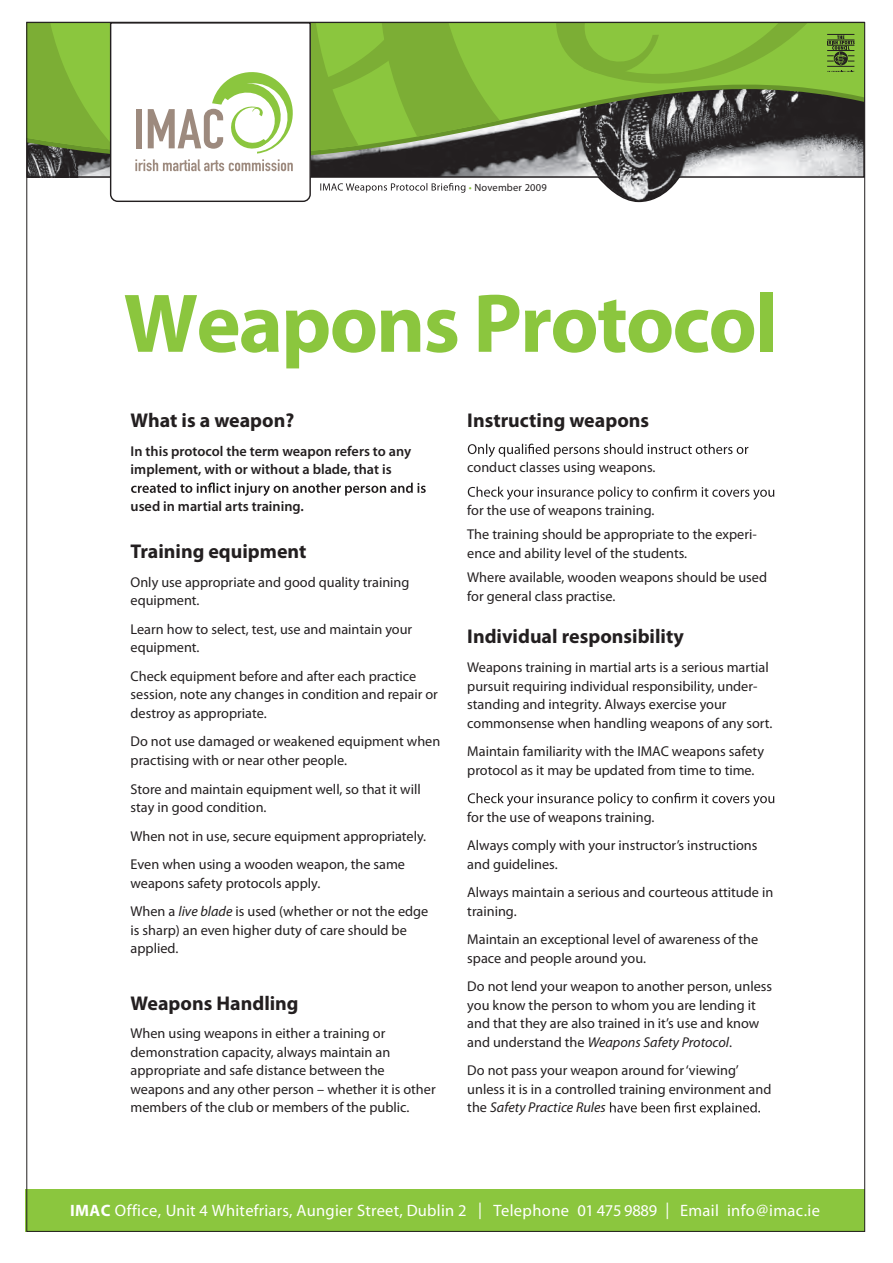
<style>
.page{position:relative;width:893px;height:1263px;background:#fff}
.page>*{position:absolute;margin:0;border:0;box-sizing:border-box;transform-origin:0 0}
.t1{font:700 84px "Myriad";letter-spacing:-.025em;color:#8bc63e}
.t2{font:700 19.95px "Myriad Pro";color:#231f20}
.t3{font:16.5px "Myriad";letter-spacing:.015em;color:#fff}
.t4{font:14.25px/18.5px "Myriad Pro";color:#231f20}
.t5{font:600 14.25px/18.5px "Myriad Pro";color:#231f20}
.t6{font:10.5px "Myriad Pro";letter-spacing:.02em;color:#231f20}
.s1{color:#8bc63e}
.s2{font-style:italic}
.s3{font-weight:700}
</style>
<div class="page">
<svg style="left:28px;top:173px;width:835px;height:30px"></svg>
<svg style="left:660px;top:89px;width:203px;height:84px;background:#686865"></svg>
<svg style="left:568px;top:89px;width:92px;height:84px;background:#585f4d"></svg>
<svg style="left:28px;top:24px;width:540px;height:149px;background:#769b43"></svg>
<svg style="left:131px;top:482px;width:295px;height:14px"></svg>
<svg style="left:468px;top:444px;width:280px;height:13px"></svg>
<svg style="left:468px;top:486px;width:306px;height:14px"></svg>
<svg style="left:468px;top:793px;width:306px;height:13px"></svg>
<svg style="left:610px;top:1102px;width:150px;height:13px"></svg>
<div style="left:26px;top:1189px;width:839px;height:42px;background:#8bc63e"></div>
<svg style="left:109px;top:21px;width:389px;height:182px"></svg>
<svg style="left:511px;top:23px;width:354px;height:66px;background:#85bc3b"></svg>
<p class="t6" style="left:469px;top:181px;width:80px"><span class="s1">•</span> November 2009</p>
<h1 class="t1" style="left:123px;top:280px;width:656px">Weapons Protocol</h1>
<h2 class="t2" style="left:131px;top:407px;width:165px">What is a weapon?</h2>
<p class="t5" style="left:131px;top:441px;width:282px">In this protocol the term weapon refers to any implement, with or without a blade, that is</p>
<p class="t5" style="left:131px;top:497px;width:175px">used in martial arts training.</p>
<h2 class="t2" style="left:131px;top:539px;width:177px">Training equipment</h2>
<p class="t4" style="left:131px;top:572px;width:280px">Only use appropriate and good quality training equipment.</p>
<p class="t4" style="left:131px;top:620px;width:283px">Learn how to select, test, use and maintain your equipment.</p>
<p class="t4" style="left:131px;top:667px;width:309px">Check equipment before and after each practice session, note any changes in condition and repair or destroy as appropriate.</p>
<p class="t4" style="left:131px;top:732px;width:311px">Do not use damaged or weakened equipment when practising with or near other people.</p>
<p class="t4" style="left:131px;top:779px;width:292px">Store and maintain equipment well, so that it will stay in good condition.</p>
<p class="t4" style="left:131px;top:821px;width:297px;line-height:28.5px">When not in use, secure equipment appropriately.<br>Even when using a wooden weapon, the same</p>
<p class="t4" style="left:131px;top:868px;width:299px;line-height:28.5px">weapons safety protocols apply.<br>When a <span class="s2">live blade</span> is used (whether or not the edge</p>
<p class="t4" style="left:131px;top:920px;width:278px">is sharp) an even higher duty of care should be applied.</p>
<h2 class="t2" style="left:131px;top:990px;width:170px">Weapons Handling</h2>
<p class="t4" style="left:131px;top:1024px;width:307px">When using weapons in either a training or demonstration capacity, always maintain an appropriate and safe distance between the weapons and any other person – whether it is other members of the club or members of the public.</p>
<h2 class="t2" style="left:467px;top:407px;width:183px">Instructing weapons</h2>
<p class="t4" style="left:467px;top:458px;width:190px">conduct classes using weapons.</p>
<p class="t4" style="left:467px;top:498px;width:291px;line-height:24.2px">for the use of weapons training.<br>The training should be appropriate to the experi-</p>
<p class="t4" style="left:467px;top:541px;width:301px;line-height:24.2px">ence and ability level of the students.<br>Where available, wooden weapons should be used</p>
<p class="t4" style="left:467px;top:586px;width:150px">for general class practise.</p>
<h2 class="t2" style="left:467px;top:624px;width:218px">Individual responsibility</h2>
<p class="t4" style="left:467px;top:658px;width:307px">Weapons training in martial arts is a serious martial pursuit requiring individual responsibility, under&shy;standing and integrity. Always exercise your commonsense when handling weapons of any sort.</p>
<p class="t4" style="left:467px;top:742px;width:298px">Maintain familiarity with the IMAC weapons safety protocol as it may be updated from time to time.</p>
<p class="t4" style="left:467px;top:802px;width:292px;line-height:28.5px">for the use of weapons training.<br>Always comply with your instructor’s instructions</p>
<p class="t4" style="left:467px;top:849px;width:307px;line-height:28.5px">and guidelines.<br>Always maintain a serious and courteous attitude in</p>
<p class="t4" style="left:467px;top:896px;width:292px;line-height:28.5px">training.<br>Maintain an exceptional level of awareness of the</p>
<p class="t4" style="left:467px;top:943px;width:306px;line-height:28.5px">space and people around you.<br>Do not lend your weapon to another person, unless</p>
<p class="t4" style="left:467px;top:995px;width:294px">you know the person to whom you are lending it and that they are also trained in it’s use and know and understand the <span class="s2">Weapons Safety Protocol</span>.</p>
<p class="t4" style="left:467px;top:1061px;width:306px">Do not pass your weapon around for ‘viewing’ unless it is in a controlled training environment and the <span class="s2">Safety Practice Rules</span></p>
<p class="t3" style="left:70px;top:1202px;width:588px"><span class="s3">IMAC</span> Office, Unit 4 Whitefriars, Aungier Street, Dublin 2 | Telephone 01 475 9889</p>
<p class="t3" style="left:680px;top:1202px;width:141px">Email info@imac.ie</p>
<p class="t3" style="left:665px;top:1201px;width:5px">|</p>
</div>
